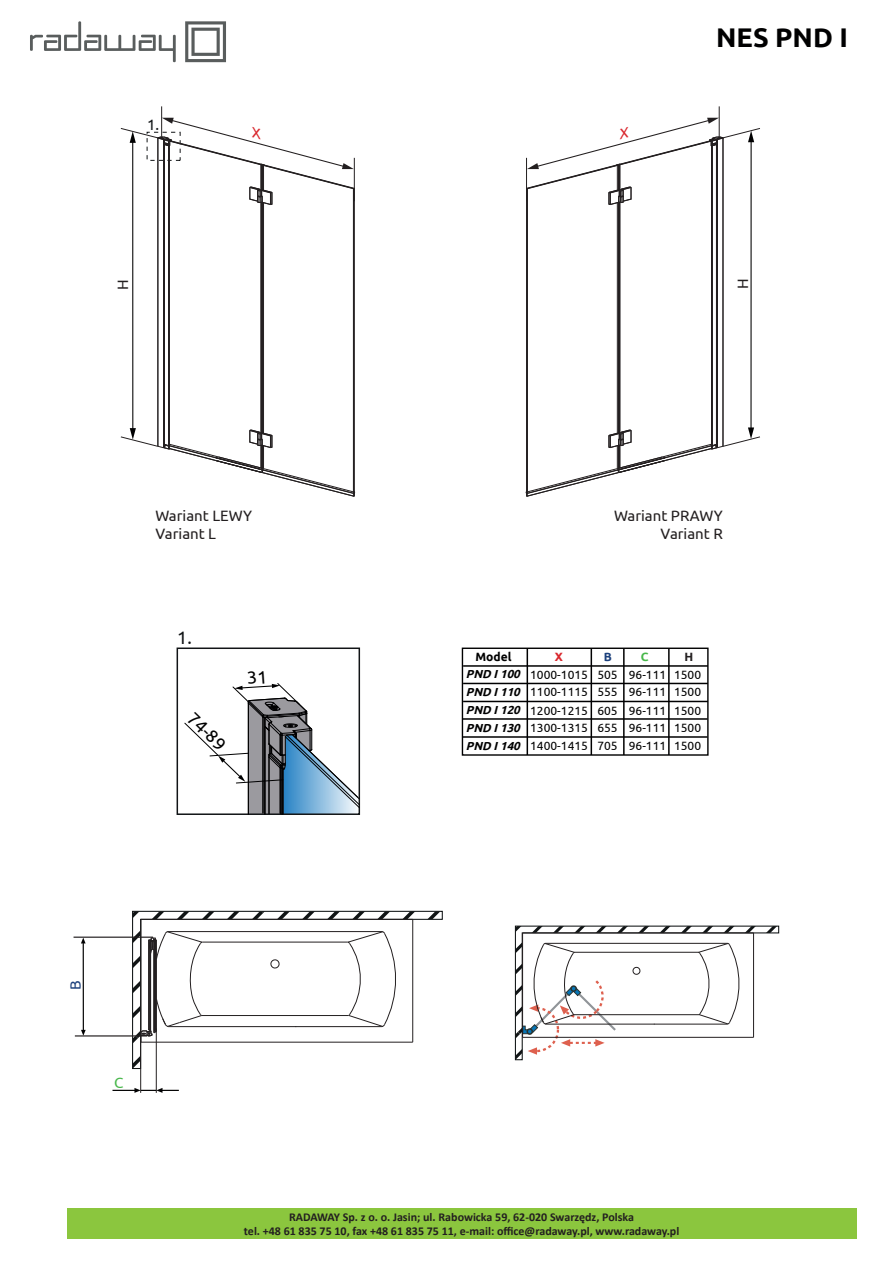
<style>
.page{position:relative;width:893px;height:1262px;background:#fff}
.page>*{position:absolute;margin:0;border:0;box-sizing:border-box;transform-origin:0 0}
.t1{font:700 27px "Ubuntu";color:#000001}
.t2{font:18px "Ubuntu";color:#000001}
.t3{font:18px "Ubuntu";color:#111416}
.t4{font:15px/18px "Ubuntu";color:#231f20}
.t5{font:15px "Ubuntu";color:#111416}
.t6{font:15px "Ubuntu";color:#1c407c}
.t7{font:15px "Ubuntu";color:#46b749}
.t8{font:12px/17.9px "Ubuntu";color:#000001}
.t9{font:700 12px/14.4px "Calibri";color:#231f20;text-align:center}
.t10{font:700 12px "Ubuntu";color:#000001}
.t11{font:700 12px "Ubuntu";color:#d9272d}
.t12{font:700 12px "Ubuntu";color:#46b749}
.t13{font:700 12px "Ubuntu";color:#231f20}
.s1{font-weight:700;color:#1c407c}
.s2{font-weight:700;font-style:italic;font-size:11.7px}
</style>
<div class="page">
<div style="left:67px;top:1208px;width:789px;height:31px;background:#8bc63e"></div>
<svg style="left:185px;top:21px;width:41px;height:41px"></svg>
<svg style="left:30px;top:21px;width:146px;height:41px"></svg>
<svg style="left:131px;top:910px;width:312px;height:159px"></svg>
<hr style="left:83px;top:943px;width:1px;height:87px;background:#000001">
<svg style="left:81px;top:937px;width:5px;height:6px"></svg>
<svg style="left:81px;top:1029px;width:5px;height:6px"></svg>
<hr style="left:156px;top:1028px;width:1px;height:64px;background:#231f20">
<svg style="left:134px;top:1087px;width:45px;height:5px"></svg>
<hr style="left:112px;top:1089px;width:25px;height:2px;background:#000001">
<hr style="left:140px;top:1036px;width:1px;height:56px;background:#231f20">
<hr style="left:132px;top:141px;width:1px;height:289px;background:#000001">
<hr style="left:161px;top:106px;width:1px;height:31px;background:#231f20">
<hr style="left:750px;top:140px;width:1px;height:289px;background:#000001">
<hr style="left:719px;top:106px;width:1px;height:31px;background:#231f20">
<div style="left:176px;top:647px;width:184px;height:168px;border:2px solid #111416"></div>
<hr style="left:412px;top:919px;width:1px;height:123px;background:#231f20">
<hr style="left:141px;top:1041px;width:272px;height:1px;background:#231f20">
<hr style="left:141px;top:919px;width:272px;height:1px;background:#231f20">
<hr style="left:141px;top:919px;width:1px;height:123px;background:#231f20">
<svg style="left:141px;top:931px;width:62px;height:105px"></svg>
<hr style="left:157px;top:138px;width:1px;height:308px;background:#231f20">
<hr style="left:353px;top:189px;width:1px;height:303px;background:#231f20">
<hr style="left:354px;top:188px;width:1px;height:305px;background:#231f20">
<hr style="left:261px;top:202px;width:1px;height:231px;background:#231f20">
<hr style="left:168px;top:146px;width:1px;height:299px;background:#231f20">
<hr style="left:158px;top:138px;width:1px;height:308px;background:#231f20">
<hr style="left:263px;top:203px;width:1px;height:230px;background:#231f20">
<hr style="left:262px;top:202px;width:1px;height:231px;background:#231f20">
<hr style="left:169px;top:146px;width:1px;height:303px;background:#231f20">
<hr style="left:164px;top:141px;width:1px;height:302px;background:#231f20">
<hr style="left:163px;top:140px;width:1px;height:304px;background:#231f20">
<svg style="left:120px;top:428px;width:235px;height:69px"></svg>
<hr style="left:527px;top:189px;width:1px;height:303px;background:#231f20">
<hr style="left:526px;top:188px;width:1px;height:305px;background:#231f20">
<hr style="left:619px;top:202px;width:1px;height:231px;background:#231f20">
<hr style="left:712px;top:146px;width:1px;height:299px;background:#231f20">
<hr style="left:717px;top:140px;width:1px;height:308px;background:#231f20">
<hr style="left:722px;top:138px;width:1px;height:308px;background:#231f20">
<hr style="left:617px;top:203px;width:1px;height:230px;background:#231f20">
<hr style="left:618px;top:202px;width:1px;height:231px;background:#231f20">
<hr style="left:711px;top:146px;width:1px;height:303px;background:#231f20">
<hr style="left:716px;top:140px;width:1px;height:304px;background:#231f20">
<svg style="left:525px;top:427px;width:235px;height:70px"></svg>
<svg style="left:514px;top:925px;width:265px;height:135px"></svg>
<hr style="left:753px;top:933px;width:1px;height:104px;background:#231f20">
<hr style="left:522px;top:1037px;width:231px;height:1px;background:#231f20">
<hr style="left:522px;top:932px;width:231px;height:1px;background:#231f20">
<hr style="left:522px;top:933px;width:1px;height:104px;background:#231f20">
<hr style="left:74px;top:936px;width:79px;height:1px;background:#231f20">
<hr style="left:75px;top:1035px;width:72px;height:1px;background:#231f20">
<div style="left:461px;top:647px;width:247px;height:108px;border:1px solid #000001"></div>
<hr style="left:463px;top:665px;width:245px;height:1px;background:#000001">
<hr style="left:526px;top:649px;width:2px;height:106px;background:#000001">
<hr style="left:590px;top:649px;width:2px;height:106px;background:#000001">
<hr style="left:623px;top:649px;width:1px;height:106px;background:#000001">
<hr style="left:463px;top:682px;width:245px;height:2px;background:#000001">
<hr style="left:463px;top:718px;width:244px;height:1px;background:#000001">
<hr style="left:463px;top:700px;width:245px;height:2px;background:#000001">
<hr style="left:668px;top:649px;width:1px;height:106px;background:#000001">
<hr style="left:463px;top:736px;width:244px;height:1px;background:#000001">
<svg style="left:184px;top:670px;width:176px;height:144px"></svg>
<svg style="left:120px;top:118px;width:235px;height:87px"></svg>
<svg style="left:526px;top:118px;width:234px;height:87px"></svg>
<p class="t5" style="left:147px;top:115px;width:14px">1.</p>
<h1 class="t1" style="left:716px;top:21px;width:133px">NES PND I</h1>
<p class="t4" style="left:113px;top:289px;width:12px;rotate:-90deg">H</p>
<p class="t4" style="left:733px;top:289px;width:12px;rotate:-90deg">H</p>
<p class="t4" style="left:155px;top:506px;width:98px">Wariant LEWY<br>Variant L</p>
<p class="t4" style="left:614px;top:506px;width:110px;text-align:right">Wariant PRAWY<br>Variant R</p>
<h2 class="t3" style="left:177px;top:626px;width:16px">1.</h2>
<h2 class="t2" style="left:198px;top:707px;width:47px;rotate:44deg">74-89</h2>
<p class="t10" style="left:475px;top:649px;width:38px">Model</p>
<p class="t11" style="left:554px;top:649px;width:10px">X</p>
<p class="t8" style="left:466px;top:647px;width:153px;text-indent:138px"><span class="s1">B<br></span><span class="s2">PND I100</span> 1000-1015 505</p>
<p class="t12" style="left:641px;top:649px;width:9px">C</p>
<p class="t13" style="left:684px;top:649px;width:10px">H</p>
<p class="t8" style="left:466px;top:665px;width:237px;text-align:justify;text-indent:208px">1500<br><span class="s2">PND I110</span> 1100-1115 555 96-111 1500<br><span class="s2">PND I120</span> 1200-1215 605 96-111 1500<br><span class="s2">PND I130</span> 1300-1315 655 96-111 1500</p>
<p class="t8" style="left:628px;top:665px;width:39px">96-111</p>
<p class="t8" style="left:466px;top:736px;width:237px"><span class="s2">PND I140</span> 1400-1415 705 96-111 1500</p>
<p class="t6" style="left:66px;top:990px;width:11px;rotate:-90deg">B</p>
<p class="t7" style="left:114px;top:1073px;width:11px">C</p>
<p class="t9" style="left:244px;top:1209px;width:437px">RADAWAY Sp. z o. o. Jasin; ul. Rabowicka 59, 62-020 Swarzędz, Polska<br>tel. +48 61 835 75 10, fax +48 61 835 75 11, e-mail: office@radaway.pl, www.radaway.pl</p>
</div>
